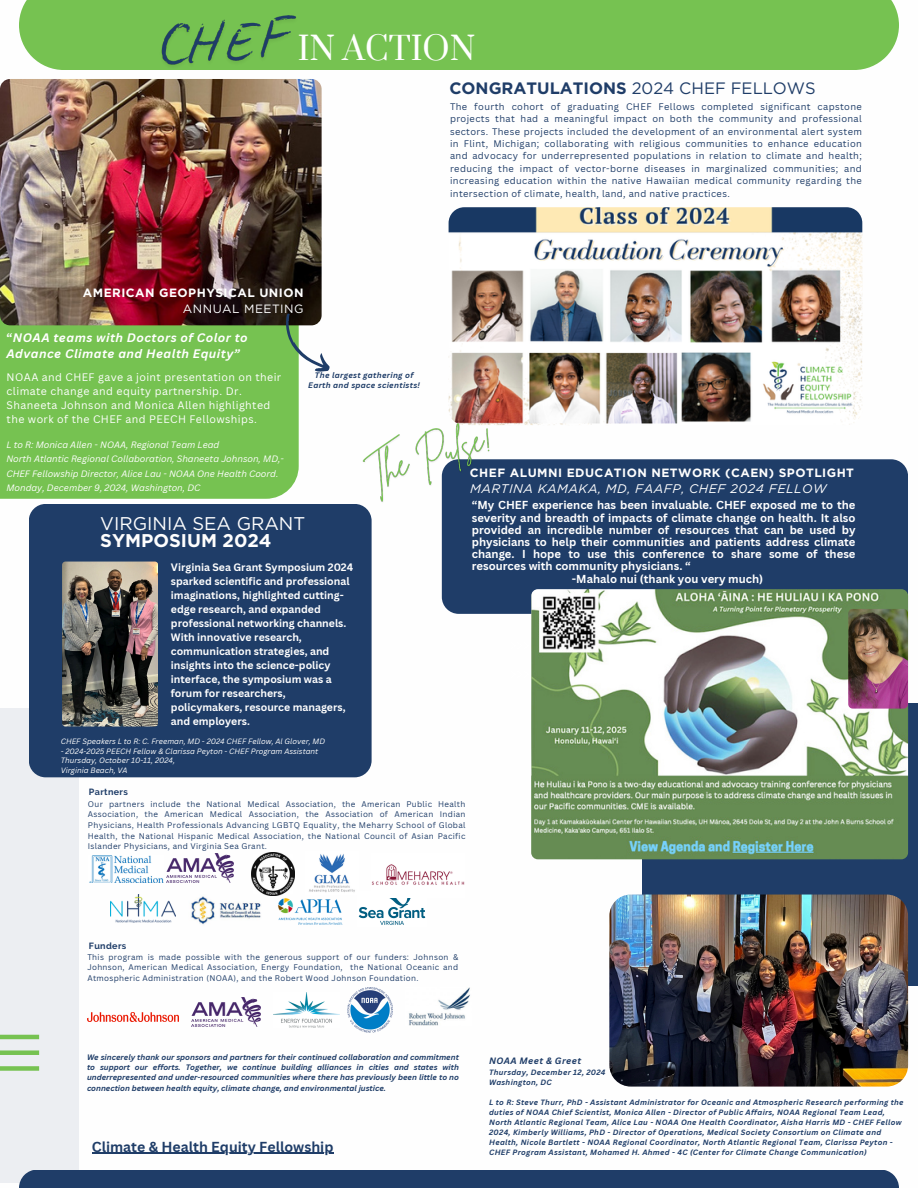
<style>
.page{position:relative;width:918px;height:1188px;background:#fff}
.page>*{position:absolute;margin:0;border:0;box-sizing:border-box;transform-origin:0 0}
.t1{font:31.5px "Prata";color:#fff}
.t2{font:18.45px/17.2px "Gotham";color:#fefefe}
.t3{font:700 16.5px "Gotham";color:#1f3d68}
.t4{font:700 14.1px "Canva Sans";color:#1f3d68}
.t5{font:italic 12.45px "Gotham";letter-spacing:.04em;color:#fff}
.t6{font:italic 700 12px "Canva Sans";letter-spacing:.04em;color:#fff}
.t7{font:700 12px "Gotham";letter-spacing:.04em;color:#fefefe}
.t8{font:700 12px "Gotham";letter-spacing:.04em;color:#fff}
.t9{font:12px "Gotham";letter-spacing:.04em;color:#fff}
.t10{font:700 11.25px/12.1px "Canva Sans";color:#fff;text-align:justify}
.t11{font:10.65px/14.1px "Canva Sans";letter-spacing:.04em;color:#fff}
.t12{font:700 10.5px/14px "Canva Sans";color:#fefefe}
.t13{font:9.3px/12.5px "Canva Sans";letter-spacing:.04em;color:#1f3d68;text-align:justify}
.t14{font:italic 9px/14.2px "Canva Sans";color:#fff}
.t15{font:700 9px "Raleway";letter-spacing:.04em;color:#1f3d68}
.t16{font:italic 700 9px "Canva Sans";letter-spacing:.04em;color:#1f3d68}
.t17{font:7.95px/10.6px "Canva Sans";letter-spacing:.04em;color:#1f3d68;text-align:justify}
.t18{font:italic 700 7.8px/10.4px "Canva Sans";color:#1f3d68;text-align:justify}
.t19{font:italic 700 7.8px/10.4px "Canva Sans";letter-spacing:.04em;color:#1f3d68;text-align:center}
.t20{font:italic 700 7.5px/10.1px "Canva Sans";letter-spacing:.04em;color:#1f3d68}
.t21{font:italic 7.5px "Canva Sans";color:#fefefe}
.s1{font-weight:400}
.s2{font-style:normal}
.s3{font-weight:700}
</style>
<div class="page">
<div style="left:643px;top:703px;width:275px;height:283px;background:#1f3d68"></div>
<div style="left:0;top:178px;width:299px;height:321px;background:#76c251"></div>
<div style="left:29px;top:504px;width:343px;height:273px;background:#1f3d68;border-radius:17px"></div>
<div style="left:19px;top:0;width:880px;height:70px;background:#76c251"></div>
<div style="left:19px;top:1170px;width:880px;height:18px;background:#1f3d68"></div>
<div style="left:442px;top:459px;width:466px;height:155px;background:#1f3d68;border-radius:17px"></div>
<img style="left:0;top:79px;width:322px;height:246px;border-radius:10px">
<svg style="left:0;top:709px;width:79px;height:474px;background:#d6dbe3"></svg>
<hr style="left:0;top:1035px;width:39px;height:4px;background:#76c251">
<div style="left:0;top:1066px;width:39px;height:5px;background:#76c251"></div>
<div style="left:0;top:1050px;width:39px;height:5px;background:#76c251"></div>
<img style="left:609px;top:895px;width:299px;height:192px;border-radius:21px">
<img style="left:409px;top:987px;width:61px;height:38px">
<img style="left:347px;top:987px;width:45px;height:45px">
<img style="left:87px;top:1012px;width:91px;height:9px">
<img style="left:278px;top:898px;width:65px;height:27px">
<img style="left:166px;top:853px;width:68px;height:29px">
<img style="left:252px;top:852px;width:43px;height:43px">
<img style="left:309px;top:854px;width:46px;height:38px">
<img style="left:191px;top:896px;width:70px;height:29px">
<img style="left:110px;top:895px;width:65px;height:28px">
<img style="left:89px;top:856px;width:74px;height:27px">
<img style="left:358px;top:898px;width:68px;height:27px">
<img style="left:192px;top:998px;width:68px;height:29px">
<img style="left:274px;top:992px;width:66px;height:35px">
<img style="left:371px;top:864px;width:94px;height:21px">
<img style="left:62px;top:562px;width:96px;height:165px;border-radius:3px">
<img style="left:531px;top:589px;width:377px;height:270px;border-radius:7px">
<svg style="left:274px;top:313px;width:56px;height:66px"></svg>
<img style="left:449px;top:207px;width:413px;height:218px">
<img style="left:848px;top:609px;width:60px;height:100px;border-radius:4px">
<hr style="left:92px;top:1153px;width:241px;height:1px;background:#1f3d68">
<img style="left:150px;top:0;width:157px;height:105px">
<img style="left:357px;top:404px;width:149px;height:108px">
<p class="t1" style="left:298px;top:28px;width:179px">IN ACTION</p>
<p class="t3" style="left:449px;top:78px;width:368px">CONGRATULATIONS <span class="s1">2024 CHEF FELLOWS</span></p>
<p class="t13" style="left:450px;top:100px;width:413px">The fourth cohort of graduating CHEF Fellows completed significant capstone projects that had a meaningful impact on both the community and professional sectors. These projects included the development of an environmental alert system in Flint, Michigan; collaborating with religious communities to enhance education and advocacy for underrepresented populations in relation to climate and health; reducing the impact of vector-borne diseases in marginalized communities; and increasing education within the native Hawaiian medical community regarding the intersection of climate, health, land, and native practices.</p>
<p class="t8" style="left:83px;top:286px;width:222px">AMERICAN GEOPHYSICAL UNION</p>
<p class="t9" style="left:183px;top:302px;width:122px">ANNUAL MEETING</p>
<p class="t6" style="left:6px;top:329px;width:243px"><span class="s2">“</span>NOAA teams with Doctors of Color to</p>
<p class="t6" style="left:6px;top:345px;width:235px">Advance Climate and Health Equity”</p>
<p class="t11" style="left:7px;top:370px;width:276px">NOAA and CHEF gave a joint presentation on their climate change and equity partnership. Dr.<br>Shaneeta Johnson and Monica Allen highlighted the work of the CHEF and PEECH Fellowships.</p>
<h2 class="t19" style="left:308px;top:369px;width:113px">The largest gathering of<br>Earth and space scientists!</h2>
<p class="t14" style="left:6px;top:438px;width:215px">L to R: Monica Allen - NOAA, Regional Team Lead</p>
<p class="t14" style="left:6px;top:452px;width:279px">North Atlantic Regional Collaboration, Shaneeta Johnson, MD,-<br>CHEF Fellowship Director, Alice Lau - NOAA One Health Coord.</p>
<p class="t14" style="left:6px;top:480px;width:196px">Monday, December 9, 2024, Washington, DC</p>
<p class="t2" style="left:100px;top:515px;width:206px">VIRGINIA SEA GRANT<br><span class="s3">SYMPOSIUM 2024</span></p>
<p class="t12" style="left:171px;top:560px;width:184px">Virginia Sea Grant Symposium 2024 sparked scientific and professional imaginations, highlighted cutting&shy;edge research, and expanded professional networking channels.<br>With innovative research, communication strategies, and insights into the science-policy interface, the symposium was a forum for researchers, policymakers, resource managers, and employers.</p>
<p class="t21" style="left:61px;top:736px;width:266px">CHEF Speakers L to R: C. Freeman, MD - 2024 CHEF Fellow, Al Glover, MD</p>
<p class="t21" style="left:61px;top:746px;width:259px">- 2024-2025 PEECH Fellow &amp; Clarissa Peyton - CHEF Program Assistant</p>
<p class="t21" style="left:61px;top:755px;width:116px">Thursday, October 10-11, 2024,</p>
<p class="t21" style="left:61px;top:765px;width:68px">Virginia Beach, VA</p>
<p class="t15" style="left:89px;top:787px;width:41px">Partners</p>
<p class="t7" style="left:470px;top:465px;width:386px">CHEF ALUMNI EDUCATION NETWORK (CAEN) SPOTLIGHT</p>
<p class="t5" style="left:470px;top:481px;width:358px">MARTINA KAMAKA, MD, FAAFP, CHEF 2024 FELLOW</p>
<p class="t10" style="left:472px;top:499px;width:385px">“My CHEF experience has been invaluable. CHEF exposed me to the severity and breadth of impacts of climate change on health. It also provided an incredible number of resources that can be used by physicians to help their communities and patients address climate change. I hope to use this conference to share some of these resources with community physicians. “</p>
<p class="t10" style="left:572px;top:572px;width:193px">-Mahalo nui (thank you very much)</p>
<p class="t17" style="left:88px;top:798px;width:379px">Our partners include the National Medical Association, the American Public Health Association, the American Medical Association, the Association of American Indian Physicians, Health Professionals Advancing LGBTQ Equality, the Meharry School of Global Health, the National Hispanic Medical Association, the National Council of Asian Pacific Islander Physicians, and Virginia Sea Grant.</p>
<p class="t15" style="left:89px;top:941px;width:39px">Funders</p>
<h4 class="t17" style="left:87px;top:951px;width:372px">This program is made possible with the generous support of our funders: Johnson &amp; Johnson, American Medical Association, Energy Foundation, the National Oceanic and Atmospheric Administration (NOAA), and the Robert Wood Johnson Foundation.</h4>
<p class="t18" style="left:87px;top:1051px;width:373px">We sincerely thank our sponsors and partners for their continued collaboration and commitment to support our efforts. Together, we continue building alliances in cities and states with underrepresented and under-resourced communities where there has previously been little to no connection between health equity, climate change, and environmental justice.</p>
<h5 class="t4" style="left:92px;top:1137px;width:243px">Climate &amp; Health Equity Fellowship</h5>
<p class="t16" style="left:489px;top:1055px;width:94px">NOAA Meet &amp; Greet</p>
<p class="t20" style="left:489px;top:1068px;width:118px">Thursday, December 12, 2024</p>
<p class="t20" style="left:489px;top:1078px;width:64px">Washington, DC</p>
<p class="t20" style="left:489px;top:1098px;width:416px">L to R: Steve Thurr, PhD - Assistant Administrator for Oceanic and Atmospheric Research performing the duties of NOAA Chief Scientist, Monica Allen - Director of Public Affairs, NOAA Regional Team Lead, North Atlantic Regional Team, Alice Lau - NOAA One Health Coordinator, Aisha Harris MD - CHEF Fellow 2024, Kimberly Williams, PhD - Director of Operations, Medical Society Consortium on Climate and Health, Nicole Bartlett - NOAA Regional Coordinator, North Atlantic Regional Team, Clarissa Peyton - CHEF Program Assistant, Mohamed H. Ahmed - 4C (Center for Climate Change Communication)</p>
</div>
